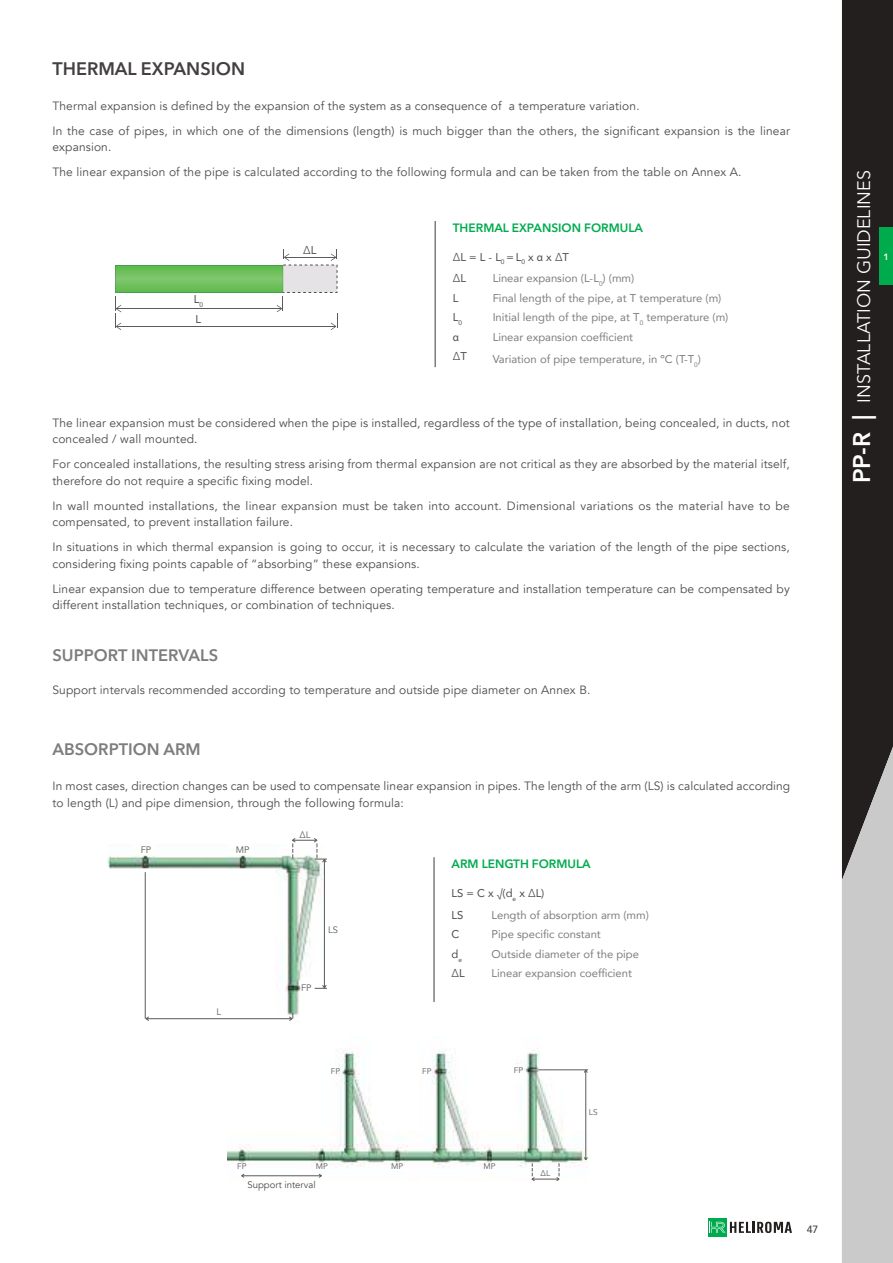
<style>
.page{position:relative;width:893px;height:1263px;background:#fff}
.page>*{position:absolute;margin:0;border:0;box-sizing:border-box;transform-origin:0 0}
.t1{font:18px "Avenir Next LT Pro";color:#fff}
.t2{font:600 18px "Avenir Next LT Pro";color:#444041}
.t3{font:600 16.5px "Avenir Next LT Pro";color:#7d7c7e}
.t4{font:12px/16.5px "Avenir";letter-spacing:.01em;color:#4e4b4c}
.t5{font:600 12px "Avenir Next LT Pro";color:#00ab4e}
.t6{font:11.25px/19.5px "Avenir";color:#7d7c7e}
.t7{font:11.25px/19.5px "Avenir";color:#4e4b4c}
.t8{font:11.25px "Myriad Pro";color:#4e4b4c}
.t9{font:500 10.5px "Avenir";color:#444041}
.t10{font:9.6px "Avenir";color:#4e4b4c}
.t11{font:9.3px "Avenir";color:#595a5b}
.t12{font:600 9px "Avenir Next LT Pro";color:#fff}
.t13{font:8.25px "Avenir";color:#595a5b}
.s1{font-family:"Myriad Pro"}
.s2{font-weight:600;font-size:24px}
</style>
<div class="page">
<svg style="left:842px;top:0;width:51px;height:1263px;background:#605d5d"></svg>
<svg style="left:708px;top:1218px;width:18px;height:18px"></svg>
<svg style="left:710px;top:1222px;width:82px;height:11px"></svg>
<div style="left:879px;top:227px;width:14px;height:58px;background:#00ab4e"></div>
<div style="left:283px;top:265px;width:54px;height:28px;background:#e5e3e6"></div>
<hr style="left:117px;top:326px;width:219px;height:1px;background:#595b5c">
<svg style="left:331px;top:313px;width:7px;height:17px"></svg>
<hr style="left:285px;top:257px;width:50px;height:1px;background:#595b5c">
<svg style="left:115px;top:250px;width:174px;height:80px"></svg>
<svg style="left:331px;top:250px;width:6px;height:11px"></svg>
<hr style="left:433px;top:857px;width:2px;height:145px;background:#7d7c7e">
<img style="left:107px;top:855px;width:217px;height:165px">
<svg style="left:145px;top:1016px;width:4px;height:5px"></svg>
<hr style="left:146px;top:1018px;width:146px;height:1px;background:#595a5b">
<svg style="left:292px;top:838px;width:35px;height:25px"></svg>
<svg style="left:315px;top:985px;width:12px;height:4px"></svg>
<svg style="left:289px;top:1013px;width:5px;height:8px"></svg>
<hr style="left:145px;top:872px;width:1px;height:147px;background:#595a5b">
<hr style="left:324px;top:860px;width:1px;height:128px;background:#595a5b">
<img style="left:227px;top:1048px;width:361px;height:129px">
<hr style="left:538px;top:1069px;width:50px;height:1px;background:#595a5b">
<hr style="left:585px;top:1070px;width:1px;height:90px;background:#595a5b">
<svg style="left:241px;top:1174px;width:4px;height:4px"></svg>
<hr style="left:242px;top:1175px;width:79px;height:1px;background:#595a5b">
<svg style="left:531px;top:1163px;width:29px;height:18px"></svg>
<hr style="left:434px;top:221px;width:2px;height:146px;background:#7d7c7e">
<h1 class="t2" style="left:53px;top:58px;width:194px">THERMAL EXPANSION</h1>
<p class="t4" style="left:53px;top:93px;width:739px;line-height:25px">Thermal expansion is defined by the expansion of the system as a consequence of a temperature variation.<br>In the case of pipes, in which one of the dimensions (length) is much bigger than the others, the significant expansion is the linear</p>
<p class="t4" style="left:53px;top:135px;width:690px;line-height:25px">expansion.<br>The linear expansion of the pipe is calculated according to the following formula and can be taken from the table on Annex A.</p>
<p class="t7" style="left:194px;top:288px;width:11px;line-height:20.4px">L<sub>0<br></sub>L</p>
<p class="t7" style="left:303px;top:240px;width:15px">ΔL</p>
<p class="t5" style="left:453px;top:220px;width:192px">THERMAL EXPANSION FORMULA</p>
<p class="t7" style="left:453px;top:247px;width:118px">ΔL = L - L<sub>0</sub> = L<sub>0</sub> x <span class="s1">α</span> x ΔT</p>
<p class="t7" style="left:453px;top:268px;width:15px">ΔL<br>L<br>L<sub>0</sub></p>
<p class="t8" style="left:453px;top:330px;width:8px">α</p>
<p class="t7" style="left:453px;top:346px;width:15px">ΔT</p>
<p class="t6" style="left:493px;top:268px;width:237px">Linear expansion (L-L<sub>0</sub>) (mm)<br>Final length of the pipe, at T temperature (m)<br>Initial length of the pipe, at T<sub>0</sub> temperature (m)<br>Linear expansion coefficient</p>
<p class="t6" style="left:493px;top:349px;width:210px">Variation of pipe temperature, in ºC (T-T<sub>0</sub>)</p>
<p class="t4" style="left:53px;top:415px;width:739px">The linear expansion must be considered when the pipe is installed, regardless of the type of installation, being concealed, in ducts, not concealed / wall mounted.</p>
<p class="t4" style="left:53px;top:456px;width:739px">For concealed installations, the resulting stress arising from thermal expansion are not critical as they are absorbed by the material itself, therefore do not require a specific fixing model.</p>
<p class="t4" style="left:53px;top:498px;width:739px">In wall mounted installations, the linear expansion must be taken into account. Dimensional variations os the material have to be compensated, to prevent installation failure.</p>
<p class="t4" style="left:53px;top:539px;width:739px">In situations in which thermal expansion is going to occur, it is necessary to calculate the variation of the length of the pipe sections, considering fixing points capable of “absorbing” these expansions.</p>
<p class="t4" style="left:53px;top:581px;width:739px">Linear expansion due to temperature difference between operating temperature and installation temperature can be compensated by different installation techniques, or combination of techniques.</p>
<h2 class="t3" style="left:53px;top:645px;width:167px">SUPPORT INTERVALS</h2>
<p class="t4" style="left:53px;top:681px;width:539px">Support intervals recommended according to temperature and outside pipe diameter on Annex B.</p>
<h2 class="t3" style="left:53px;top:739px;width:150px">ABSORPTION ARM</h2>
<p class="t4" style="left:53px;top:778px;width:739px">In most cases, direction changes can be used to compensate linear expansion in pipes. The length of the arm (LS) is calculated according to length (L) and pipe dimension, through the following formula:</p>
<p class="t11" style="left:141px;top:844px;width:12px">FP</p>
<p class="t11" style="left:236px;top:844px;width:15px">MP</p>
<p class="t11" style="left:217px;top:1006px;width:6px">L</p>
<p class="t11" style="left:300px;top:829px;width:12px">∆L</p>
<p class="t11" style="left:328px;top:924px;width:11px">LS</p>
<p class="t11" style="left:301px;top:982px;width:12px">FP</p>
<p class="t5" style="left:452px;top:856px;width:141px">ARM LENGTH FORMULA</p>
<p class="t7" style="left:452px;top:883px;width:94px">LS = C x √(d<sub>e</sub> x ∆L)</p>
<p class="t7" style="left:452px;top:905px;width:15px">LS<br>C d<sub>e<br></sub>ΔL</p>
<p class="t6" style="left:491px;top:905px;width:159px">Length of absorption arm (mm)<br>Pipe specific constant<br>Outside diameter of the pipe<br>Linear expansion coefficient</p>
<p class="t13" style="left:331px;top:1066px;width:11px">FP</p>
<p class="t13" style="left:422px;top:1066px;width:11px">FP</p>
<p class="t13" style="left:514px;top:1065px;width:11px">FP</p>
<p class="t13" style="left:237px;top:1161px;width:11px">FP</p>
<p class="t13" style="left:316px;top:1161px;width:14px">MP</p>
<p class="t13" style="left:391px;top:1161px;width:14px">MP</p>
<p class="t13" style="left:484px;top:1161px;width:14px">MP</p>
<p class="t10" style="left:247px;top:1179px;width:70px">Support interval</p>
<p class="t13" style="left:541px;top:1168px;width:11px">∆L</p>
<p class="t13" style="left:589px;top:1107px;width:10px">LS</p>
<p class="t9" style="left:807px;top:1220px;width:13px">47</p>
<h1 class="t1" style="left:853px;top:483px;width:315px;rotate:-90deg"><span class="s2">PP-R |</span> INSTALLATION GUIDELINES</h1>
<p class="t12" style="left:883px;top:251px;width:7px">1</p>
</div>
